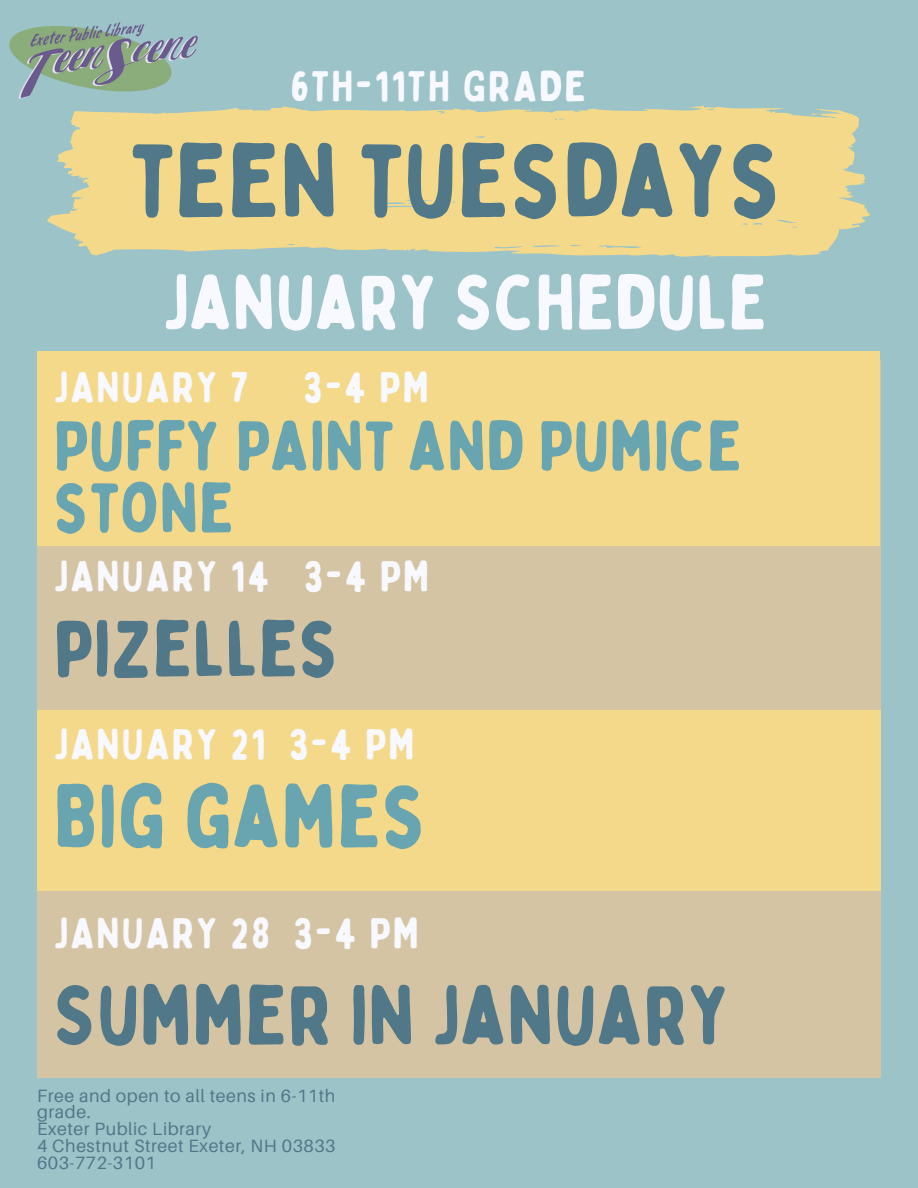
<style>
.page{position:relative;width:918px;height:1188px;background:#9cc3c8}
.page>*{position:absolute;margin:0;border:0;box-sizing:border-box;transform-origin:0 0}
.t1{font:103.8px "Bobby Jones Soft";color:#507889}
.t2{font:88.05px "Bobby Jones Soft";color:#68a5b0}
.t3{font:83.55px "Bobby Jones Soft";color:#507889}
.t4{font:79.05px "Bobby Jones Soft";color:#507889}
.t5{font:77.1px "Bobby Jones Soft";color:#f8f8ff}
.t6{font:70.05px/61.8px "Bobby Jones Soft";color:#68a5b0}
.t7{font:43.05px "Bobby Jones Soft";letter-spacing:.045em;color:#f8f8ff}
.t8{font:17.85px/16.8px "Aileron";letter-spacing:.03em;color:#507889}
</style>
<div class="page">
<div style="left:37px;top:360px;width:843px;height:717px;background:#d5c4a3"></div>
<div style="left:37px;top:351px;width:843px;height:194px;background:#f3d989"></div>
<div style="left:37px;top:710px;width:843px;height:181px;background:#f3d989"></div>
<svg style="left:47px;top:105px;width:823px;height:152px;background:#e9d68f"></svg>
<img style="left:9px;top:22px;width:206px;height:109px">
<p class="t7" style="left:290px;top:59px;width:297px">6TH-11TH GRADE</p>
<p class="t1" style="left:131px;top:116px;width:654px">TEEN TUESDAYS</p>
<h5 class="t5" style="left:163px;top:254px;width:606px">JANUARY SCHEDULE</h5>
<h1 class="t7" style="left:54px;top:361px;width:196px">JANUARY 7</h1>
<h1 class="t7" style="left:303px;top:361px;width:127px">3-4 PM</h1>
<h3 class="t6" style="left:54px;top:416px;width:690px">PUFFY PAINT AND PUMICE<br>STONE</h3>
<h3 class="t7" style="left:54px;top:550px;width:377px">JANUARY 14 3-4 PM</h3>
<h5 class="t4" style="left:54px;top:599px;width:287px">PIZELLES</h5>
<h5 class="t7" style="left:54px;top:717px;width:363px">JANUARY 21 3-4 PM</h5>
<h5 class="t2" style="left:54px;top:762px;width:375px">BIG GAMES</h5>
<h5 class="t7" style="left:54px;top:907px;width:367px">JANUARY 28 3-4 PM</h5>
<p class="t3" style="left:54px;top:963px;width:679px">SUMMER IN JANUARY</p>
<h2 class="t8" style="left:37px;top:1086px;width:300px">Free and open to all teens in 6-11th grade.</h2>
<h4 class="t8" style="left:37px;top:1120px;width:176px">Exeter Public Library</h4>
<h2 class="t8" style="left:37px;top:1137px;width:300px">4 Chestnut Street Exeter, NH 03833</h2>
<p class="t8" style="left:37px;top:1154px;width:120px">603-772-3101</p>
</div>
